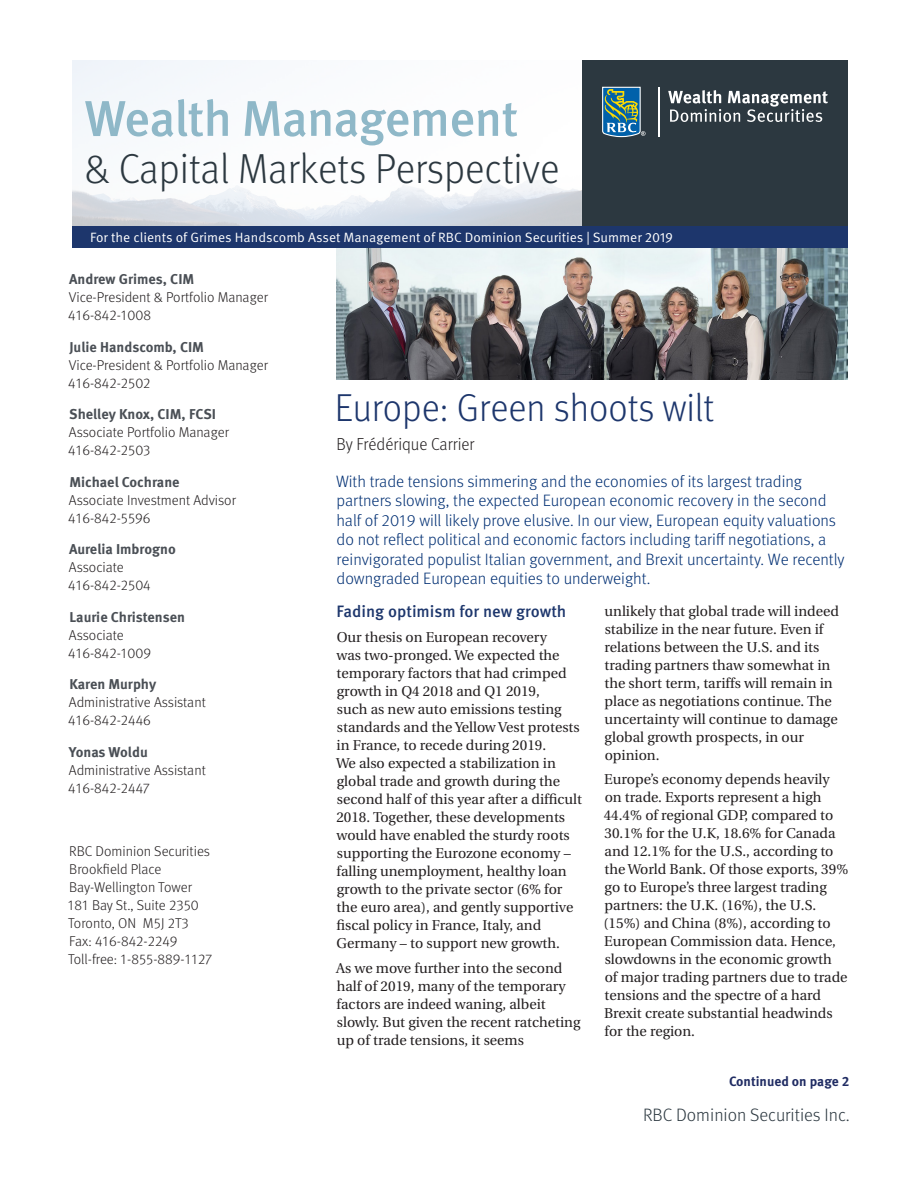
<style>
.page{position:relative;width:918px;height:1188px;background:#fff}
.page>*{position:absolute;margin:0;border:0;box-sizing:border-box;transform-origin:0 0}
.t1{font:500 50.1px "Meta OT";letter-spacing:-.02em;color:#8fb8c8}
.t2{font:300 42px "Meta OT";color:#2c3840;scale:.95 1}
.t3{font:300 39px "Meta OT";color:#1d366c;scale:.95 1}
.t4{font:300 18px "Meta OT";color:#2c3840}
.t5{font:300 17.4px "Meta OT";color:#231f20;scale:.95 1}
.Intro_text{font:300 16.5px/19.5px "Meta OT";color:#002f73}
._5-Body_Copy{font:500 16.5px "Meta OT";color:#1d366c}
._5-Body_Copy-2{font:14.25px/18px "Utopia";color:#231f20}
.t6{font:300 14.25px/18px "Meta OT";color:#231f20}
.t7{font:13.5px "Meta OT Norm";color:#fff}
.t8{font:700 13.5px "Meta OT";color:#202c63}
.s1{font-weight:700;color:#4a4f55}
</style>
<div class="page">
<img style="left:337px;top:248px;width:511px;height:132px">
<div style="left:564px;top:60px;width:284px;height:188px;background:#2c3840"></div>
<svg style="left:602px;top:87px;width:44px;height:50px;background:#50838d"></svg>
<hr style="left:659px;top:87px;width:1px;height:50px;background:#fff">
<svg style="left:668px;top:90px;width:160px;height:32px"></svg>
<img style="left:72px;top:60px;width:510px;height:167px">
<div style="left:72px;top:227px;width:776px;height:21px;background:#1d366c"></div>
<p class="t1" style="left:85px;top:87px;width:435px">Wealth Management</p>
<p class="t2" style="left:85px;top:144px;width:501px">&amp; Capital Markets Perspective</p>
<p class="t7" style="left:90px;top:229px;width:584px">For the clients of Grimes Handscomb Asset Management of RBC Dominion Securities | Summer 2019</p>
<p class="t6" style="left:68px;top:271px;width:201px"><span class="s1">Andrew Grimes, CIM<br></span>Vice-President &amp; Portfolio Manager<br>416-842-1008</p>
<p class="t6" style="left:68px;top:338px;width:201px"><span class="s1">Julie Handscomb, CIM<br></span>Vice-President &amp; Portfolio Manager<br>416-842-2502</p>
<p class="t6" style="left:68px;top:406px;width:162px"><span class="s1">Shelley Knox, CIM, FCSI<br></span>Associate Portfolio Manager<br>416-842-2503</p>
<p class="t6" style="left:68px;top:473px;width:169px"><span class="s1">Michael Cochrane<br></span>Associate Investment Advisor<br>416-842-5596</p>
<p class="t6" style="left:68px;top:541px;width:109px"><span class="s1">Aurelia Imbrogno<br></span>Associate<br>416-842-2504</p>
<p class="t6" style="left:68px;top:608px;width:118px"><span class="s1">Laurie Christensen<br></span>Associate<br>416-842-1009</p>
<p class="t6" style="left:68px;top:676px;width:139px"><span class="s1">Karen Murphy<br></span>Administrative Assistant<br>416-842-2446</p>
<p class="t6" style="left:68px;top:743px;width:139px"><span class="s1">Yonas Woldu<br></span>Administrative Assistant<br>416-842-2447</p>
<p class="t6" style="left:69px;top:842px;width:142px">RBC Dominion Securities</p>
<p class="t6" style="left:69px;top:860px;width:94px">Brookfield Place</p>
<p class="t6" style="left:69px;top:878px;width:124px">Bay-Wellington Tower</p>
<p class="t6" style="left:68px;top:896px;width:133px">181 Bay St., Suite 2350</p>
<p class="t6" style="left:68px;top:914px;width:122px">Toronto, ON M5J 2T3</p>
<p class="t6" style="left:69px;top:932px;width:110px">Fax: 416-842-2249</p>
<p class="t6" style="left:68px;top:950px;width:145px">Toll-free: 1-855-889-1127</p>
<p class="t3" style="left:335px;top:385px;width:401px">Europe: Green shoots wilt</p>
<p class="t5" style="left:337px;top:434px;width:147px">By Frédérique Carrier</p>
<p class="Intro_text" style="left:336px;top:471px;width:510px">With trade tensions simmering and the economies of its largest trading partners slowing, the expected European economic recovery in the second half of 2019 will likely prove elusive. In our view, European equity valuations do not reflect political and economic factors including tariff negotiations, a reinvigorated populist Italian government, and Brexit uncertainty. We recently downgraded European equities to underweight.</p>
<p class="_5-Body_Copy" style="left:337px;top:601px;width:231px">Fading optimism for new growth</p>
<p class="_5-Body_Copy-2" style="left:336px;top:628px;width:247px">Our thesis on European recovery<br>was two-pronged. We expected the temporary factors that had crimped growth in Q4 2018 and Q1 2019,<br>such as new auto emissions testing standards and the Yellow Vest protests in France, to recede during 2019.<br>We also expected a stabilization in global trade and growth during the second half of this year after a difficult 2018. Together, these developments would have enabled the sturdy roots supporting the Eurozone economy – falling unemployment, healthy loan growth to the private sector (6% for the euro area), and gently supportive fiscal policy in France, Italy, and Germany – to support new growth.</p>
<p class="_5-Body_Copy-2" style="left:336px;top:959px;width:246px">As we move further into the second half of 2019, many of the temporary factors are indeed waning, albeit slowly. But given the recent ratcheting up of trade tensions, it seems</p>
<p class="_5-Body_Copy-2" style="left:604px;top:602px;width:236px">unlikely that global trade will indeed stabilize in the near future. Even if relations between the U.S. and its trading partners thaw somewhat in the short term, tariffs will remain in place as negotiations continue. The uncertainty will continue to damage global growth prospects, in our opinion.</p>
<p class="_5-Body_Copy-2" style="left:604px;top:771px;width:246px">Europe’s economy depends heavily on trade. Exports represent a high 44.4% of regional GDP, compared to 30.1% for the U.K, 18.6% for Canada and 12.1% for the U.S., according to the World Bank. Of those exports, 39% go to Europe’s three largest trading partners: the U.K. (16%), the U.S. (15%) and China (8%), according to European Commission data. Hence, slowdowns in the economic growth<br>of major trading partners due to trade tensions and the spectre of a hard Brexit create substantial headwinds for the region.</p>
<p class="t8" style="left:729px;top:1073px;width:122px">Continued on page 2</p>
<p class="t4" style="left:643px;top:1105px;width:208px">RBC Dominion Securities Inc.</p>
</div>
